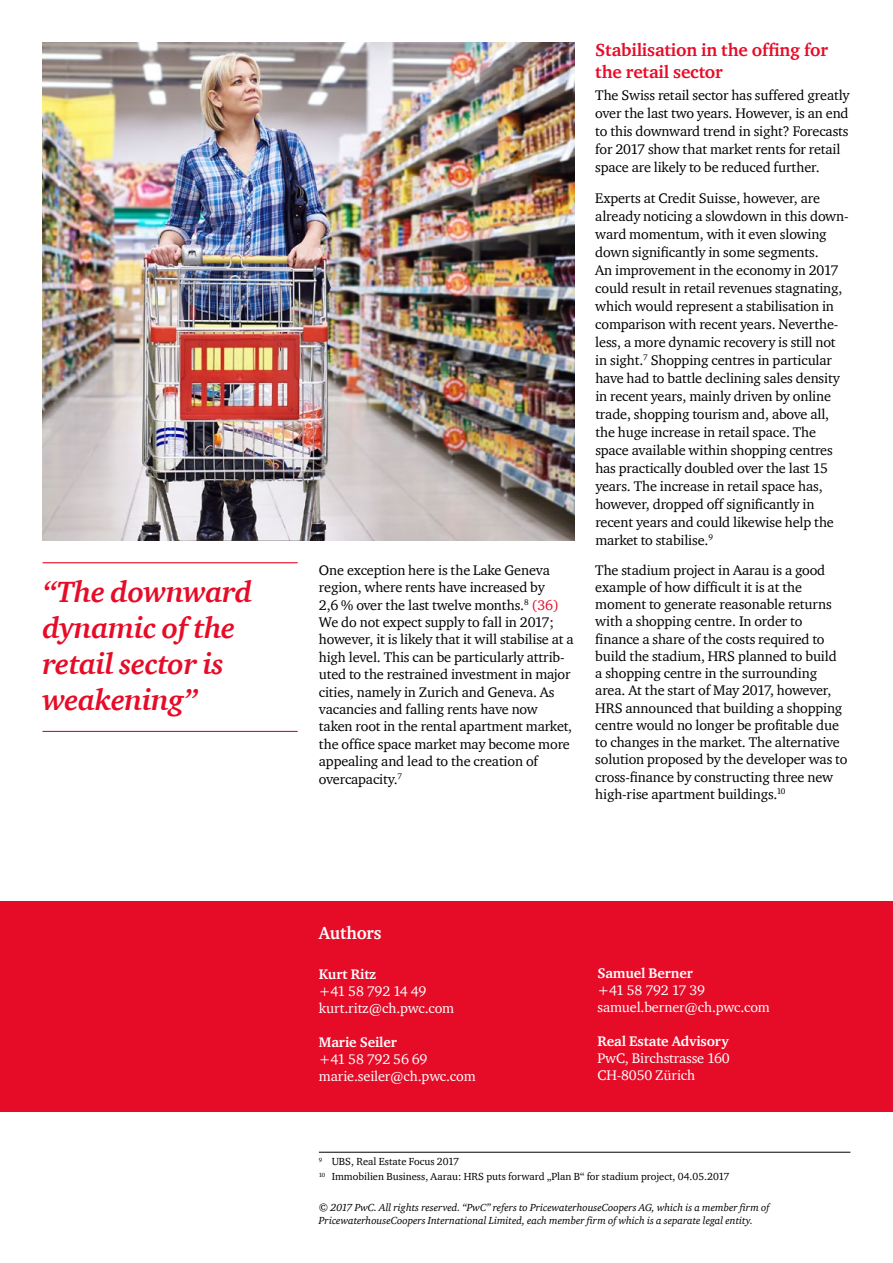
<style>
.page{position:relative;width:893px;height:1263px;background:#fff}
.page>*{position:absolute;margin:0;border:0;box-sizing:border-box;transform-origin:0 0}
.t1{font:italic 700 30px/36px "ITC Charter Com";letter-spacing:-.015em;color:#e60c28}
.t2{font:700 18px/21.6px "ITC Charter Com";letter-spacing:-.01em;color:#e60c28}
.t3{font:700 18px "ITC Charter Com";letter-spacing:-.01em;color:#fff;scale:.96 1}
.t4{font:14.25px/18px "ITC Charter Com";letter-spacing:-.01em;color:#000}
.t5{font:14.25px/17.1px "ITC Charter Com";letter-spacing:-.01em;color:#fff}
.t6{font:700 14.25px "ITC Charter Com";letter-spacing:-.01em;color:#fff}
.t7{font:italic 10.5px/12.6px "ITC Charter Com";color:#000}
.t8{font:10.5px/14.7px "ITC Charter Com";color:#000}
.s1{color:#e60c28}
</style>
<div class="page">
<hr style="left:319px;top:1152px;width:531px;height:1px;background:#000">
<img style="left:43px;top:43px;width:531px;height:497px">
<hr style="left:43px;top:562px;width:255px;height:1px;background:#e60c28">
<hr style="left:43px;top:731px;width:255px;height:1px;background:#e60c28">
<div style="left:0;top:901px;width:893px;height:211px;background:#e60c28"></div>
<h1 class="t1" style="left:43px;top:573px;width:211px">“The downward dynamic of the retail sector is weakening”</h1>
<p class="t4" style="left:319px;top:561px;width:256px;line-height:17.4px">One exception here is the Lake Geneva region, where rents have increased by<br>2,6 % over the last twelve months.<sup>8</sup> <span class="s1">(36)<br></span>We do not expect supply to fall in 2017; however, it is likely that it will stabilise at a high level. This can be particularly attrib&shy;uted to the restrained investment in major cities, namely in Zurich and Geneva. As vacancies and falling rents have now taken root in the rental apartment market, the office space market may become more appealing and lead to the creation of overcapacity.<sup>7</sup></p>
<p class="t2" style="left:595px;top:39px;width:234px">Stabilisation in the offing for the retail sector</p>
<p class="t4" style="left:595px;top:86px;width:256px">The Swiss retail sector has suffered greatly over the last two years. However, is an end to this downward trend in sight? Forecasts for 2017 show that market rents for retail space are likely to be reduced further.</p>
<p class="t4" style="left:595px;top:188px;width:255px">Experts at Credit Suisse, however, are already noticing a slowdown in this down&shy;ward momentum, with it even slowing down significantly in some segments.<br>An improvement in the economy in 2017 could result in retail revenues stagnating, which would represent a stabilisation in comparison with recent years. Neverthe&shy;less, a more dynamic recovery is still not in sight.<sup>7</sup> Shopping centres in particular have had to battle declining sales density in recent years, mainly driven by online trade, shopping tourism and, above all, the huge increase in retail space. The space available within shopping centres has practically doubled over the last 15 years. The increase in retail space has, however, dropped off significantly in recent years and could likewise help the market to stabilise.<sup>9</sup></p>
<p class="t4" style="left:595px;top:561px;width:254px;line-height:17.2px">The stadium project in Aarau is a good example of how difficult it is at the moment to generate reasonable returns with a shopping centre. In order to finance a share of the costs required to build the stadium, HRS planned to build a shopping centre in the surrounding area. At the start of May 2017, however, HRS announced that building a shopping centre would no longer be profitable due to changes in the market. The alternative solution proposed by the developer was to cross-finance by constructing three new high-rise apartment buildings.<sup>10</sup></p>
<p class="t3" style="left:319px;top:922px;width:67px">Authors</p>
<p class="t6" style="left:319px;top:965px;width:59px">Kurt Ritz</p>
<p class="t5" style="left:319px;top:982px;width:137px">+41 58 792 14 49 kurt.ritz@ch.pwc.com</p>
<p class="t6" style="left:319px;top:1033px;width:79px">Marie Seiler</p>
<p class="t5" style="left:319px;top:1050px;width:158px">+41 58 792 56 69 marie.seiler@ch.pwc.com</p>
<p class="t6" style="left:597px;top:964px;width:97px">Samuel Berner</p>
<p class="t5" style="left:597px;top:981px;width:174px">+41 58 792 17 39 samuel.berner@ch.pwc.com</p>
<p class="t6" style="left:597px;top:1032px;width:133px">Real Estate Advisory</p>
<p class="t5" style="left:597px;top:1050px;width:134px">PwC, Birchstrasse 160<br>CH-8050 Zürich</p>
<p class="t8" style="left:319px;top:1154px;width:412px"><sup>9</sup> UBS, Real Estate Focus 2017<br><sup>10</sup> Immobilien Business, Aarau: HRS puts forward „Plan B“ for stadium project, 04.05.2017</p>
<p class="t7" style="left:319px;top:1201px;width:452px">© 2017 PwC. All rights reserved. “PwC” refers to PricewaterhouseCoopers AG, which is a member firm of<br>PricewaterhouseCoopers International Limited, each member firm of which is a separate legal entity.</p>
</div>
